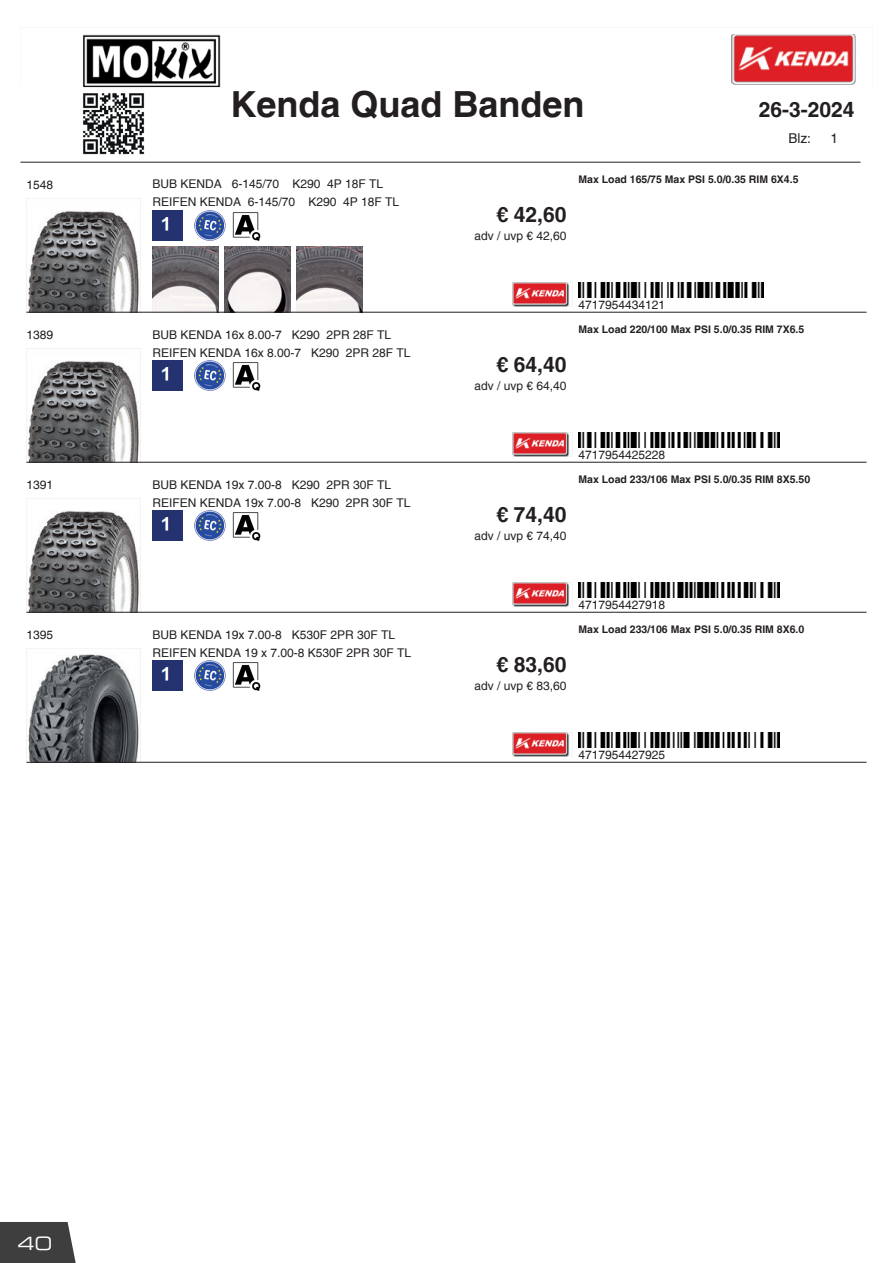
<style>
.page{position:relative;width:893px;height:1263px;background:#fff}
.page>*{position:absolute;margin:0;border:0;box-sizing:border-box;transform-origin:0 0}
.t1{font:700 36px "Helvetica";color:#231f20}
.t2{font:700 21px "Helvetica";color:#231f20}
.t3{font:18px "Eurostile Extended Two";color:#fff}
.t4{font:13.5px "Helvetica";color:#231f20}
.t5{font:12px/18px "Helvetica";color:#231f20}
.t6{font:700 10.5px "Helvetica";color:#231f20}
</style>
<div class="page">
<div style="left:0;top:1222px;width:76px;height:41px;background:#3e3e3f"></div>
<img style="left:83px;top:34px;width:773px;height:53px">
<hr style="left:20px;top:162px;width:840px;height:1px;background:#231f20">
<img style="left:512px;top:282px;width:60px;height:24px">
<img style="left:26px;top:198px;width:114px;height:114px">
<img style="left:152px;top:246px;width:66px;height:66px">
<img style="left:224px;top:246px;width:66px;height:66px">
<img style="left:296px;top:246px;width:66px;height:66px">
<img style="left:578px;top:282px;width:185px;height:15px">
<img style="left:152px;top:210px;width:30px;height:30px">
<img style="left:194px;top:210px;width:32px;height:30px">
<img style="left:232px;top:212px;width:28px;height:28px">
<hr style="left:26px;top:312px;width:840px;height:1px;background:#231f20">
<img style="left:512px;top:432px;width:60px;height:24px">
<img style="left:26px;top:348px;width:114px;height:114px">
<img style="left:578px;top:432px;width:201px;height:15px">
<img style="left:152px;top:360px;width:30px;height:30px">
<img style="left:194px;top:360px;width:32px;height:30px">
<img style="left:232px;top:362px;width:28px;height:28px">
<hr style="left:26px;top:462px;width:840px;height:1px;background:#231f20">
<img style="left:512px;top:582px;width:60px;height:24px">
<img style="left:26px;top:498px;width:114px;height:114px">
<img style="left:578px;top:582px;width:201px;height:15px">
<img style="left:152px;top:510px;width:30px;height:30px">
<img style="left:194px;top:510px;width:32px;height:30px">
<img style="left:232px;top:512px;width:28px;height:28px">
<hr style="left:26px;top:612px;width:840px;height:1px;background:#231f20">
<img style="left:512px;top:732px;width:60px;height:24px">
<img style="left:26px;top:648px;width:114px;height:114px">
<img style="left:578px;top:732px;width:201px;height:15px">
<img style="left:152px;top:660px;width:30px;height:30px">
<img style="left:194px;top:660px;width:32px;height:30px">
<img style="left:232px;top:662px;width:28px;height:28px">
<hr style="left:26px;top:762px;width:840px;height:1px;background:#231f20">
<img style="left:731px;top:34px;width:124px;height:51px">
<img style="left:83px;top:93px;width:62px;height:62px">
<h1 class="t1" style="left:230px;top:82px;width:356px">Kenda Quad Banden</h1>
<h2 class="t2" style="left:759px;top:97px;width:97px">26-3-2024</h2>
<p class="t5" style="left:26px;top:176px;width:28px">1548</p>
<p class="t5" style="left:152px;top:175px;width:248px">BUB KENDA 6-145/70 K290 4P 18F TL<br>REIFEN KENDA 6-145/70 K290 4P 18F TL</p>
<p class="t5" style="left:26px;top:326px;width:28px">1389</p>
<p class="t5" style="left:152px;top:326px;width:260px">BUB KENDA 16x 8.00-7 K290 2PR 28F TL<br>REIFEN KENDA 16x 8.00-7 K290 2PR 28F TL</p>
<p class="t5" style="left:26px;top:476px;width:28px">1391</p>
<p class="t5" style="left:152px;top:476px;width:260px">BUB KENDA 19x 7.00-8 K290 2PR 30F TL<br>REIFEN KENDA 19x 7.00-8 K290 2PR 30F TL</p>
<p class="t5" style="left:26px;top:626px;width:28px">1395</p>
<p class="t5" style="left:152px;top:626px;width:260px">BUB KENDA 19x 7.00-8 K530F 2PR 30F TL<br>REIFEN KENDA 19 x 7.00-8 K530F 2PR 30F TL</p>
<h2 class="t2" style="left:496px;top:202px;width:72px">€ 42,60</h2>
<p class="t5" style="left:474px;top:227px;width:94px">adv / uvp € 42,60</p>
<p class="t4" style="left:788px;top:130px;width:24px">Blz:</p>
<p class="t4" style="left:830px;top:130px;width:9px">1</p>
<p class="t6" style="left:578px;top:173px;width:222px">Max Load 165/75 Max PSI 5.0/0.35 RIM 6X4.5</p>
<h2 class="t2" style="left:496px;top:352px;width:72px">€ 64,40</h2>
<p class="t5" style="left:474px;top:377px;width:94px">adv / uvp € 64,40</p>
<p class="t5" style="left:578px;top:296px;width:88px">4717954434121</p>
<p class="t6" style="left:578px;top:323px;width:227px">Max Load 220/100 Max PSI 5.0/0.35 RIM 7X6.5</p>
<h2 class="t2" style="left:496px;top:502px;width:72px">€ 74,40</h2>
<p class="t5" style="left:474px;top:527px;width:94px">adv / uvp € 74,40</p>
<p class="t5" style="left:578px;top:446px;width:88px">4717954425228</p>
<p class="t6" style="left:578px;top:473px;width:233px">Max Load 233/106 Max PSI 5.0/0.35 RIM 8X5.50</p>
<h2 class="t2" style="left:496px;top:652px;width:72px">€ 83,60</h2>
<p class="t5" style="left:474px;top:677px;width:94px">adv / uvp € 83,60</p>
<p class="t5" style="left:578px;top:596px;width:88px">4717954427918</p>
<p class="t6" style="left:578px;top:623px;width:227px">Max Load 233/106 Max PSI 5.0/0.35 RIM 8X6.0</p>
<p class="t5" style="left:578px;top:746px;width:88px">4717954427925</p>
<h3 class="t3" style="left:17px;top:1231px;width:36px">40</h3>
</div>
